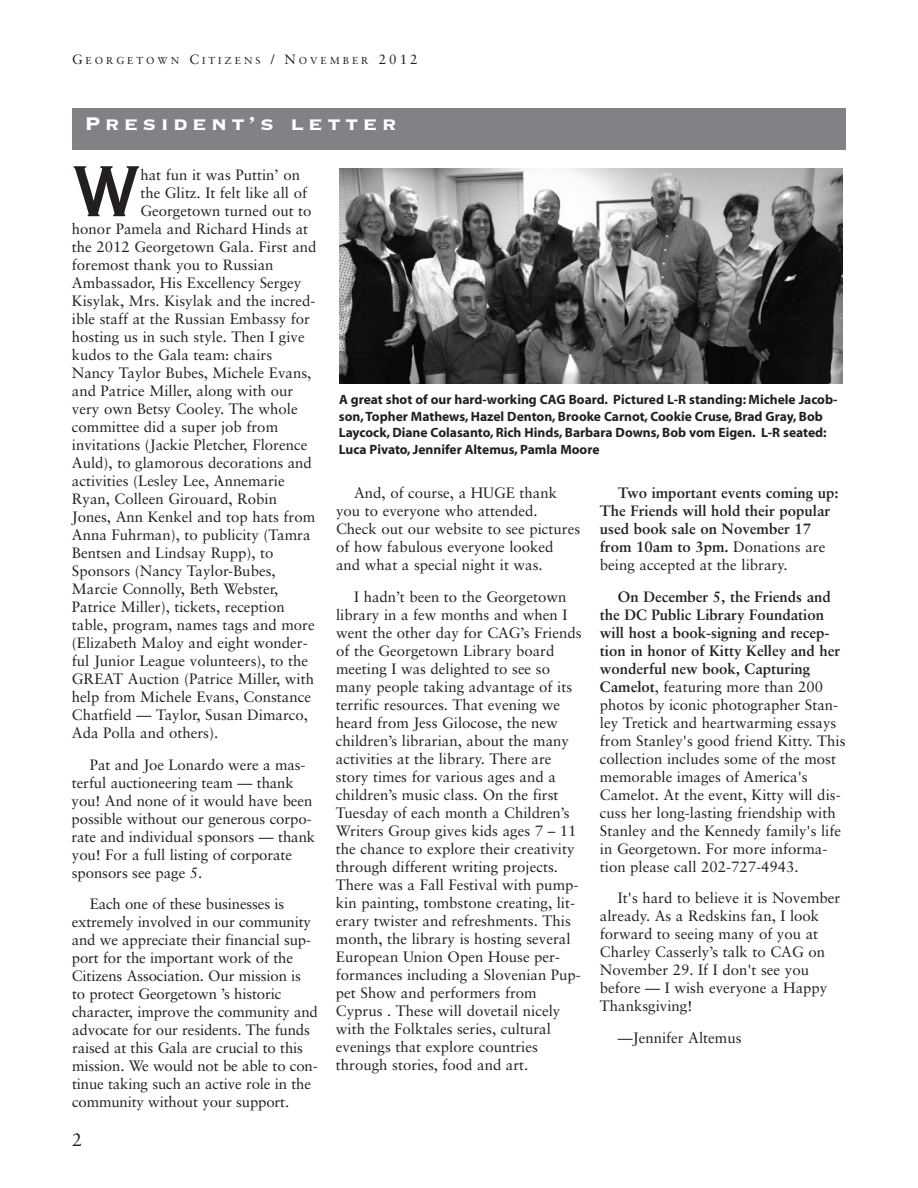
<style>
.page{position:relative;width:918px;height:1188px;background:#fff}
.page>*{position:absolute;margin:0;border:0;box-sizing:border-box;transform-origin:0 0}
.t1{font:95.1px "Copperplate Thirty BC";color:#231f20}
.t2{font:24px "Copperplate Thirty Three BC";letter-spacing:.185em;color:#fff}
.t3{font:18px "Sabon";color:#231f20}
.t4{font:15px/18px "Sabon";color:#231f20}
.t5{font:700 15px/18px "Sabon";color:#231f20}
.t6{font:13.5px/16.5px "Myriad MM 700 wt 600 wd";color:#231f20}
.t7{font:10.2px "Sabon";letter-spacing:.295em;color:#231f20}
.s1{font-size:13.5px}
.s2{font-weight:400}
.s3{font-weight:700}
</style>
<div class="page">
<div style="left:72px;top:108px;width:774px;height:42px;background:#808285"></div>
<img style="left:340px;top:169px;width:503px;height:215px">
<p class="t7" style="left:72px;top:55px;width:347px"><span class="s1">G</span>EORGETOWN <span class="s1">C</span>ITIZENS <span class="s1">/ N</span>OVEMBER <span class="s1">2012</span></p>
<h2 class="t2" style="left:84px;top:111px;width:314px">President’s letter</h2>
<h1 class="t1" style="left:72px;top:145px;width:70px">W</h1>
<p class="t4" style="left:140px;top:166px;width:161px">hat fun it was Puttin’ on</p>
<p class="t4" style="left:140px;top:184px;width:168px">the Glitz. It felt like all of</p>
<p class="t4" style="left:140px;top:202px;width:173px">Georgetown turned out to</p>
<p class="t4" style="left:72px;top:220px;width:238px">honor Pamela and Richard Hinds at</p>
<p class="t4" style="left:72px;top:238px;width:246px">the 2012 Georgetown Gala. First and</p>
<p class="t4" style="left:72px;top:256px;width:203px">foremost thank you to Russian</p>
<p class="t4" style="left:72px;top:274px;width:231px">Ambassador, His Excellency Sergey</p>
<p class="t4" style="left:72px;top:292px;width:245px">Kisylak, Mrs. Kisylak and the incred-</p>
<p class="t4" style="left:72px;top:310px;width:240px">ible staff at the Russian Embassy for</p>
<p class="t4" style="left:72px;top:328px;width:234px">hosting us in such style. Then I give</p>
<p class="t4" style="left:72px;top:346px;width:202px">kudos to the Gala team: chairs</p>
<p class="t4" style="left:72px;top:364px;width:241px">Nancy Taylor Bubes, Michele Evans,</p>
<p class="t4" style="left:72px;top:382px;width:223px">and Patrice Miller, along with our</p>
<p class="t4" style="left:72px;top:400px;width:227px">very own Betsy Cooley. The whole</p>
<p class="t4" style="left:72px;top:418px;width:208px">committee did a super job from</p>
<p class="t4" style="left:72px;top:436px;width:237px">invitations (Jackie Pletcher, Florence</p>
<p class="t4" style="left:72px;top:454px;width:241px">Auld), to glamorous decorations and</p>
<p class="t4" style="left:72px;top:472px;width:214px">activities (Lesley Lee, Annemarie</p>
<p class="t4" style="left:72px;top:490px;width:207px">Ryan, Colleen Girouard, Robin</p>
<p class="t4" style="left:72px;top:508px;width:245px">Jones, Ann Kenkel and top hats from</p>
<p class="t4" style="left:72px;top:526px;width:240px">Anna Fuhrman), to publicity (Tamra</p>
<p class="t4" style="left:72px;top:544px;width:203px">Bentsen and Lindsay Rupp), to</p>
<p class="t4" style="left:72px;top:562px;width:205px">Sponsors (Nancy Taylor-Bubes,</p>
<p class="t4" style="left:72px;top:580px;width:208px">Marcie Connolly, Beth Webster,</p>
<p class="t4" style="left:72px;top:598px;width:214px">Patrice Miller), tickets, reception</p>
<p class="t4" style="left:72px;top:616px;width:244px">table, program, names tags and more</p>
<p class="t4" style="left:72px;top:634px;width:237px">(Elizabeth Maloy and eight wonder-</p>
<p class="t4" style="left:72px;top:652px;width:238px">ful Junior League volunteers), to the</p>
<p class="t4" style="left:72px;top:670px;width:244px">GREAT Auction (Patrice Miller, with</p>
<p class="t4" style="left:72px;top:688px;width:241px">help from Michele Evans, Constance</p>
<p class="t4" style="left:72px;top:706px;width:238px">Chatfield — Taylor, Susan Dimarco,</p>
<p class="t4" style="left:72px;top:724px;width:148px">Ada Polla and others).</p>
<p class="t4" style="left:71px;top:755px;width:245px;text-indent:19px">Pat and Joe Lonardo were a mas&shy;terful auctioneering team — thank you! And none of it would have been possible without our generous corpo&shy;rate and individual sponsors — thank you! For a full listing of corporate sponsors see page 5.</p>
<p class="t4" style="left:72px;top:895px;width:248px;text-indent:18px">Each one of these businesses is extremely involved in our community and we appreciate their financial sup&shy;port for the important work of the Citizens Association. Our mission is<br>to protect Georgetown ’s historic character, improve the community and advocate for our residents. The funds raised at this Gala are crucial to this mission. We would not be able to con&shy;tinue taking such an active role in the community without your support.</p>
<p class="t3" style="left:72px;top:1129px;width:12px">2</p>
<p class="t6" style="left:339px;top:393px;width:500px">A great shot of our hard-working CAG Board. Pictured L-R standing: Michele Jacob&shy;son, Topher Mathews, Hazel Denton, Brooke Carnot, Cookie Cruse, Brad Gray, Bob Laycock, Diane Colasanto, Rich Hinds, Barbara Downs, Bob vom Eigen. L-R seated:<br>Luca Pivato, Jennifer Altemus, Pamla Moore</p>
<p class="t4" style="left:336px;top:484px;width:246px;text-indent:18px">And, of course, a HUGE thank you to everyone who attended.<br>Check out our website to see pictures of how fabulous everyone looked and what a special night it was.</p>
<p class="t4" style="left:336px;top:587px;width:247px;text-indent:18px">I hadn’t been to the Georgetown library in a few months and when I went the other day for CAG’s Friends of the Georgetown Library board meeting I was delighted to see so many people taking advantage of its terrific resources. That evening we heard from Jess Gilocose, the new children’s librarian, about the many activities at the library. There are story times for various ages and a children’s music class. On the first Tuesday of each month a Children’s Writers Group gives kids ages 7 – 11 the chance to explore their creativity through different writing projects.<br>There was a Fall Festival with pump&shy;kin painting, tombstone creating, lit&shy;erary twister and refreshments. This month, the library is hosting several European Union Open House per&shy;formances including a Slovenian Pup&shy;pet Show and performers from Cyprus . These will dovetail nicely with the Folktales series, cultural evenings that explore countries through stories, food and art.</p>
<p class="t5" style="left:600px;top:484px;width:240px;text-indent:18px">Two important events coming up:<br>The Friends will hold their popular used book sale on November 17 from 10am to 3pm. <span class="s2">Donations are being accepted at the library.</span></p>
<p class="t4" style="left:600px;top:587px;width:247px;text-indent:18px"><span class="s3">On December 5, the Friends and the DC Public Library Foundation will host a book-signing and recep&shy;tion in honor of Kitty Kelley and her wonderful new book, Capturing Camelot</span>, featuring more than 200 photos by iconic photographer Stan&shy;ley Tretick and heartwarming essays from Stanley's good friend Kitty. This collection includes some of the most memorable images of America's Camelot. At the event, Kitty will dis&shy;cuss her long-lasting friendship with Stanley and the Kennedy family's life in Georgetown. For more informa&shy;tion please call 202-727-4943.</p>
<p class="t4" style="left:600px;top:889px;width:242px;text-indent:18px">It's hard to believe it is November already. As a Redskins fan, I look forward to seeing many of you at<br>Charley Casserly’s talk to CAG on<br>November 29. If I don't see you before — I wish everyone a Happy<br>Thanksgiving!</p>
<p class="t4" style="left:618px;top:1028px;width:125px">—Jennifer Altemus</p>
</div>
